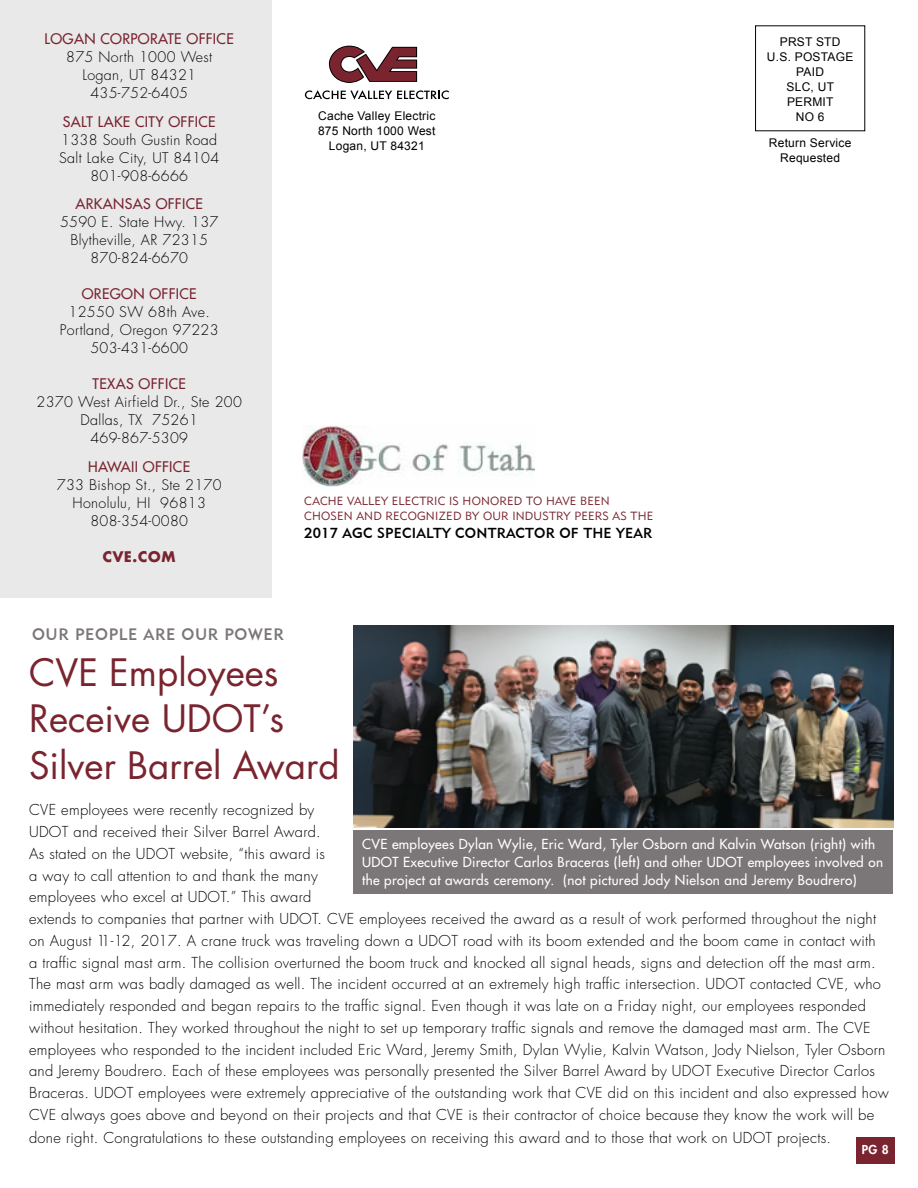
<style>
.page{position:relative;width:918px;height:1188px;background:#fff}
.page>*{position:absolute;margin:0;border:0;box-sizing:border-box;transform-origin:0 0}
.t1{font:36.75px/46.5px "Futura";color:#79242f}
.t2{font:16.5px "Geometric 415 BT Medium A";letter-spacing:.04em;color:#7b7677}
.t3{font:300 14.7px/21.8px "Futura";letter-spacing:.02em;color:#000}
.t4{font:14.4px "Geometric 415 BT Medium A";letter-spacing:.015em;color:#000}
.t5{font:300 14.25px/18px "Futura";letter-spacing:.025em;color:#000;text-align:center}
.t6{font:14.25px "Futura";letter-spacing:.025em;color:#79242f}
.t7{font:700 14.25px "Futura";letter-spacing:.025em;color:#79242f}
.t8{font:13.5px/18px "Futura";letter-spacing:.025em;color:#fff}
.t9{font:12px/15px "Arial";letter-spacing:.02em;color:#000;text-align:center}
.t10{font:800 12px "Futura";color:#fff}
.t11{font:11.85px/15.8px "Geometric 415 BT Lite A";letter-spacing:.015em;color:#79242f}
</style>
<div class="page">
<div style="left:353px;top:830px;width:540px;height:64px;background:#7b7677"></div>
<img style="left:353px;top:625px;width:540px;height:203px">
<div style="left:0;top:0;width:271px;height:598px;background:#e9e9ea"></div>
<svg style="left:329px;top:46px;width:88px;height:37px"></svg>
<svg style="left:305px;top:90px;width:144px;height:10px"></svg>
<img style="left:303px;top:425px;width:231px;height:62px">
<div style="left:856px;top:1137px;width:39px;height:27px;background:#79242f"></div>
<p class="t6" style="left:45px;top:30px;width:191px">LOGAN CORPORATE OFFICE</p>
<p class="t5" style="left:66px;top:49px;width:148px">875 North 1000 West<br>Logan, UT 84321<br>435-752-6405</p>
<p class="t6" style="left:63px;top:113px;width:155px">SALT LAKE CITY OFFICE</p>
<p class="t5" style="left:59px;top:131px;width:162px">1338 South Gustin Road<br>Salt Lake City, UT 84104<br>801-908-6666</p>
<p class="t6" style="left:76px;top:195px;width:129px">ARKANSAS OFFICE</p>
<p class="t5" style="left:60px;top:214px;width:160px">5590 E. State Hwy. 137<br>Blytheville, AR 72315<br>870-824-6670</p>
<p class="t6" style="left:82px;top:285px;width:116px">OREGON OFFICE</p>
<p class="t5" style="left:60px;top:304px;width:160px">12550 SW 68th Ave.<br>Portland, Oregon 97223<br>503-431-6600</p>
<p class="t6" style="left:93px;top:375px;width:95px">TEXAS OFFICE</p>
<p class="t5" style="left:37px;top:394px;width:207px">2370 West Airfield Dr., Ste 200<br>Dallas, TX 75261<br>469-867-5309</p>
<p class="t6" style="left:88px;top:458px;width:103px">HAWAII OFFICE</p>
<p class="t5" style="left:57px;top:476px;width:166px">733 Bishop St., Ste 2170<br>Honolulu, HI 96813<br>808-354-0080</p>
<p class="t7" style="left:103px;top:546px;width:75px">CVE.COM</p>
<p class="t9" style="left:318px;top:108px;width:119px">Cache Valley Electric<br>875 North 1000 West<br>Logan, UT 84321</p>
<p class="t11" style="left:304px;top:492px;width:351px">CACHE VALLEY ELECTRIC IS HONORED TO HAVE BEEN<br>CHOSEN AND RECOGNIZED BY OUR INDUSTRY PEERS AS THE</p>
<p class="t4" style="left:304px;top:524px;width:350px">2017 AGC SPECIALTY CONTRACTOR OF THE YEAR</p>
<p class="t9" style="left:767px;top:34px;width:88px">PRST STD<br>U.S. POSTAGE<br>PAID<br>SLC, UT<br>PERMIT<br>NO 6</p>
<p class="t9" style="left:769px;top:136px;width:84px">Return Service<br>Requested</p>
<p class="t2" style="left:32px;top:624px;width:253px">OUR PEOPLE ARE OUR POWER</p>
<h1 class="t1" style="left:29px;top:649px;width:312px">CVE Employees<br>Receive UDOT’s<br>Silver Barrel Award</h1>
<p class="t3" style="left:29px;top:800px;width:861px">CVE employees were recently recognized by<br>UDOT and received their Silver Barrel Award.<br>As stated on the UDOT website, “this award is<br>a way to call attention to and thank the many<br>employees who excel at UDOT.” This award<br>extends to companies that partner with UDOT. CVE employees received the award as a result of work performed throughout the night on August 11-12, 2017. A crane truck was traveling down a UDOT road with its boom extended and the boom came in contact with<br>a traffic signal mast arm. The collision overturned the boom truck and knocked all signal heads, signs and detection off the mast arm.<br>The mast arm was badly damaged as well. The incident occurred at an extremely high traffic intersection. UDOT contacted CVE, who immediately responded and began repairs to the traffic signal. Even though it was late on a Friday night, our employees responded without hesitation. They worked throughout the night to set up temporary traffic signals and remove the damaged mast arm. The CVE employees who responded to the incident included Eric Ward, Jeremy Smith, Dylan Wylie, Kalvin Watson, Jody Nielson, Tyler Osborn and Jeremy Boudrero. Each of these employees was personally presented the Silver Barrel Award by UDOT Executive Director Carlos Braceras. UDOT employees were extremely appreciative of the outstanding work that CVE did on this incident and also expressed how CVE always goes above and beyond on their projects and that CVE is their contractor of choice because they know the work will be done right. Congratulations to these outstanding employees on receiving this award and to those that work on UDOT projects.</p>
<p class="t8" style="left:362px;top:835px;width:522px">CVE employees Dylan Wylie, Eric Ward, Tyler Osborn and Kalvin Watson (right) with<br>UDOT Executive Director Carlos Braceras (left) and other UDOT employees involved on the project at awards ceremony. (not pictured Jody Nielson and Jeremy Boudrero)</p>
<p class="t10" style="left:862px;top:1142px;width:28px">PG 8</p>
</div>
